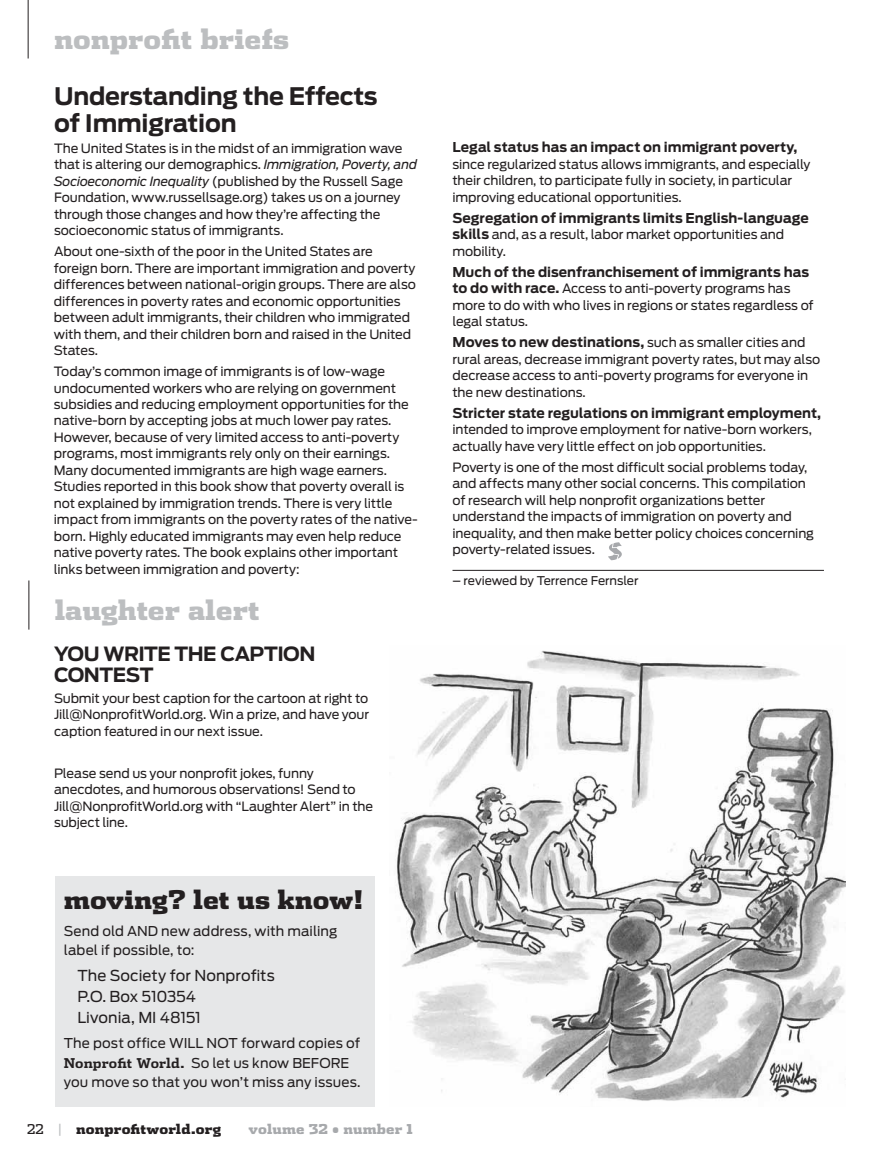
<style>
.page{position:relative;width:878px;height:1161px;background:#fff}
.page>*{position:absolute;margin:0;border:0;box-sizing:border-box;transform-origin:0 0}
.t1{font:900 27px "Dispatch";color:#bcbec0}
.t2{font:900 25.5px "Dispatch";color:#231f20}
.t3{font:700 24px/27px "Antenna";letter-spacing:-.01em;color:#231f20}
.t4{font:700 19.5px "Antenna";letter-spacing:-.03em;color:#231f20}
.t5{font:15px/21px "Antenna";color:#231f20}
.t6{font:700 13.5px "Antenna";color:#231f20}
.t7{font:13.5px/19.5px "Antenna";letter-spacing:.005em;color:#231f20}
.t8{font:900 13.5px "Dispatch";letter-spacing:.01em;color:#231f20}
.t9{font:900 13.5px "Dispatch";letter-spacing:.015em;color:#a7a9ac}
.t10{font:12.75px/16.5px "Antenna";letter-spacing:-.01em;color:#231f20}
.t11{font:12px "Antenna";letter-spacing:-.005em;color:#231f20}
.s1{font-style:italic}
.s2{font-family:"Dispatch";font-weight:700}
.s3{font-weight:400}
.s4{font-weight:400;color:#bcbec0}
.s5{font-weight:700;font-size:13.5px}
.s6{font-weight:400;font-size:12.75px}
</style>
<div class="page">
<hr style="left:28px;top:0;width:1px;height:58px;background:#231f20">
<hr style="left:28px;top:580px;width:1px;height:50px;background:#231f20">
<div style="left:55px;top:876px;width:319px;height:231px;background:#e6e7e8"></div>
<img style="left:396px;top:650px;width:449px;height:451px">
<hr style="left:452px;top:570px;width:372px;height:1px;background:#231f20">
<svg style="left:608px;top:542px;width:13px;height:18px"></svg>
<h1 class="t1" style="left:54px;top:20px;width:237px">nonprofit briefs</h1>
<h3 class="t3" style="left:54px;top:82px;width:325px">Understanding the Effects of I mmigration</h3>
<p class="t10" style="left:54px;top:140px;width:364px">The United States is in the midst of an immigration wave that is altering our demographics. <span class="s1">Immigration, Poverty, and Socioeconomic Inequality</span> (published by the Russell Sage Foundation, www.russellsage.org) takes us on a journey through those changes and how they’re affecting the socioeconomic status of immigrants.</p>
<p class="t10" style="left:54px;top:243px;width:363px">About one-sixth of the poor in the United States are foreign born. There are important immigration and poverty differences between national-origin groups. There are also differences in poverty rates and economic opportunities between adult immigrants, their children who immigrated with them, and their children born and raised in the United States.</p>
<p class="t10" style="left:54px;top:363px;width:365px">Today’s common image of immigrants is of low-wage undocumented workers who are relying on government subsidies and reducing employment opportunities for the native-born by accepting jobs at much lower pay rates.<br>However, because of very limited access to anti-poverty programs, most immigrants rely only on their earnings.<br>Many documented immigrants are high wage earners.<br>Studies reported in this book show that poverty overall is not explained by immigration trends. There is very little impact from immigrants on the poverty rates of the native&shy;born. Highly educated immigrants may even help reduce native poverty rates. The book explains other important links between immigration and poverty:</p>
<h1 class="t1" style="left:55px;top:591px;width:206px">laughter alert</h1>
<h3 class="t4" style="left:54px;top:642px;width:83px">YOU WRITE</h3>
<h3 class="t4" style="left:175px;top:642px;width:88px">THE CAPTIO</h3>
<h3 class="t4" style="left:299px;top:642px;width:18px">N</h3>
<h3 class="t4" style="left:54px;top:663px;width:100px">CONTEST</h3>
<p class="t10" style="left:54px;top:690px;width:317px;text-align:justify">Submit your best caption for the cartoon at right to Jill@NonprofitWorld.org. Win a prize, and have your caption featured in our next issue.</p>
<p class="t10" style="left:54px;top:765px;width:320px">Please send us your nonprofit jokes, funny anecdotes, and humorous observations! Send to Jill@NonprofitWorld.org with “Laughter Alert” in the subject line.</p>
<h2 class="t2" style="left:64px;top:881px;width:301px">moving? let us know!</h2>
<p class="t7" style="left:64px;top:921px;width:275px">Send old AND new address, with mailing label if possible, to:</p>
<p class="t5" style="left:77px;top:965px;width:199px">The Society for Nonprofits<br>P.O. Box 510354<br>Livonia, MI 48151</p>
<p class="t7" style="left:64px;top:1034px;width:298px">The post office WILL NOT forward copies of<br><span class="s2">Nonprofit World.</span> So let us know BEFORE you move so that you won’t miss any issues.</p>
<p class="t8" style="left:27px;top:1119px;width:196px"><span class="s3">22</span> <span class="s4">|</span> nonprofitworld.org</p>
<p class="t9" style="left:248px;top:1119px;width:166px">volume 32 • number 1</p>
<p class="t6" style="left:452px;top:139px;width:346px">Legal status has an impact on immigrant poverty,</p>
<p class="t10" style="left:452px;top:156px;width:359px">since regularized status allows immigrants, and especially their children, to participate fully in society, in particular improving educational opportunities.</p>
<p class="t6" style="left:452px;top:210px;width:358px">Segregation of immigrants limits English-language</p>
<p class="t10" style="left:452px;top:226px;width:333px"><span class="s5">skills</span> and, as a result, labor market opportunities and mobility.</p>
<p class="t6" style="left:452px;top:264px;width:358px">Much of the disenfranchisement of immigrants has</p>
<p class="t10" style="left:452px;top:280px;width:363px"><span class="s5">to do with race.</span> Access to anti-poverty programs has more to do with who lives in regions or states regardless of legal status.</p>
<p class="t6" style="left:452px;top:334px;width:354px">Moves to new destinations, <span class="s6">such as smaller cities and</span></p>
<p class="t10" style="left:452px;top:351px;width:369px">rural areas, decrease immigrant poverty rates, but may also decrease access to anti-poverty programs for everyone in the new destinations.</p>
<p class="t6" style="left:452px;top:405px;width:370px">Stricter state regulations on immigrant employment,</p>
<p class="t10" style="left:452px;top:421px;width:361px">intended to improve employment for native-born workers, actually have very little effect on job opportunities.</p>
<p class="t10" style="left:452px;top:459px;width:363px">Poverty is one of the most difficult social problems today, and affects many other social concerns. This compilation of research will help nonprofit organizations better understand the impacts of immigration on poverty and inequality, and then make better policy choices concerning poverty-related issues.</p>
<p class="t11" style="left:452px;top:574px;width:187px">– reviewed by Terrence Fernsler</p>
</div>
